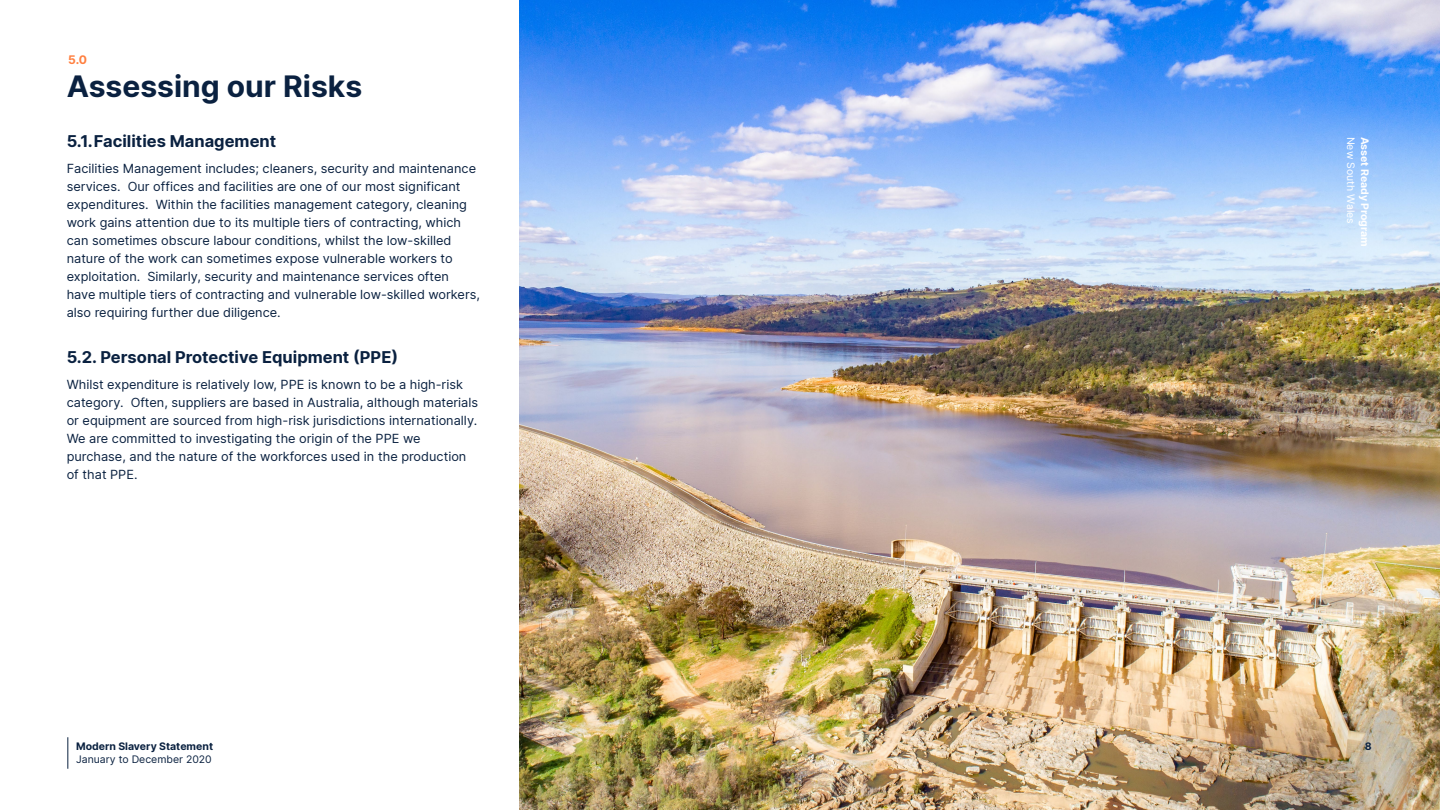
<style>
.page{position:relative;width:1440px;height:810px;background:#fff}
.page>*{position:absolute;margin:0;border:0;box-sizing:border-box;transform-origin:0 0}
.t1{font:700 30px "Inter";color:#0a2140}
.t2{font:700 16.5px "Inter";color:#0a2140}
.t3{font:12.75px/18px "Inter";color:#0a2140}
.t4{font:700 12px "Inter";color:#ff8040}
.t5{font:700 10.5px "Inter";color:#0a2140}
.t6{font:10.5px "Inter";color:#0a2140}
.t7{font:700 10.5px "Inter";color:#fff}
.t8{font:10.5px "Inter";color:#fff}
</style>
<div class="page">
<hr style="left:67px;top:737px;width:1px;height:32px;background:#0a2140">
<img style="left:519px;top:0;width:921px;height:810px">
<p class="t4" style="left:68px;top:51px;width:20px">5.0</p>
<h1 class="t1" style="left:67px;top:65px;width:297px">Assessing our Risks</h1>
<p class="t2" style="left:67px;top:129px;width:211px">5.1.Facilities Management</p>
<p class="t3" style="left:67px;top:159px;width:415px">Facilities Management includes; cleaners, security and maintenance services. Our offices and facilities are one of our most significant expenditures. Within the facilities management category, cleaning work gains attention due to its multiple tiers of contracting, which can sometimes obscure labour conditions, whilst the low-skilled nature of the work can sometimes expose vulnerable workers to exploitation. Similarly, security and maintenance services often have multiple tiers of contracting and vulnerable low-skilled workers, also requiring further due diligence.</p>
<p class="t2" style="left:67px;top:345px;width:333px">5.2. Personal Protective Equipment (PPE)</p>
<p class="t3" style="left:67px;top:375px;width:413px">Whilst expenditure is relatively low, PPE is known to be a high-risk category. Often, suppliers are based in Australia, although materials or equipment are sourced from high-risk jurisdictions internationally.<br>We are committed to investigating the origin of the PPE we purchase, and the nature of the workforces used in the production of that PPE.</p>
<p class="t5" style="left:76px;top:738px;width:138px">Modern Slavery Statement</p>
<p class="t6" style="left:76px;top:752px;width:137px">January to December 2020</p>
<p class="t8" style="left:1359px;top:136px;width:89px;rotate:90deg">New South Wales</p>
<p class="t7" style="left:1373px;top:136px;width:112px;rotate:90deg">Asset Ready Program</p>
<p class="t5" style="left:1365px;top:738px;width:8px">8</p>
</div>
